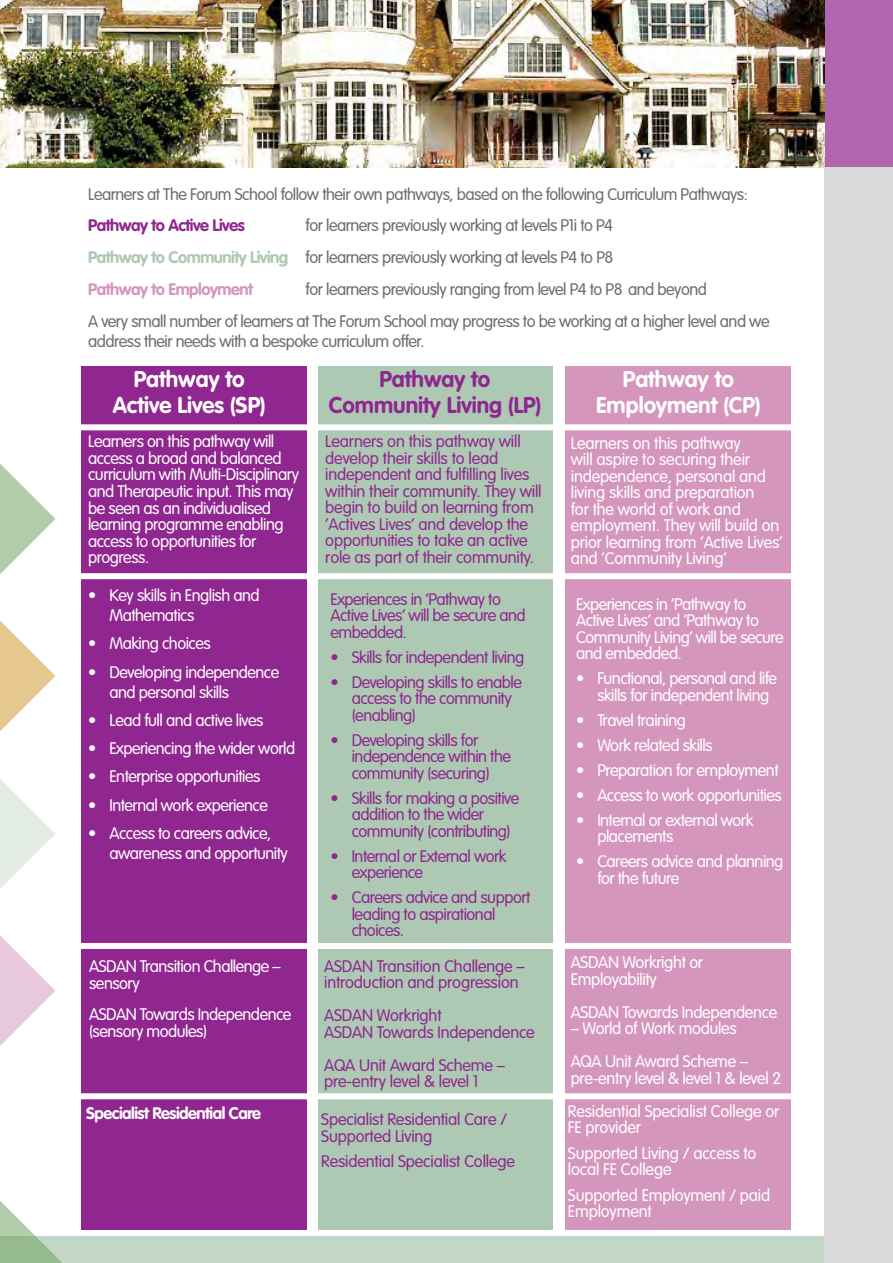
<style>
.page{position:relative;width:893px;height:1263px;background:#fff}
.page>*{position:absolute;margin:0;border:0;box-sizing:border-box;transform-origin:0 0}
.t1{font:700 22.5px "VAG Rounded Std";color:#fff}
.t2{font:700 22.5px "VAG Rounded Std";color:#90268f}
.t3{font:300 16.5px/16.5px "VAG Rounded Std";letter-spacing:-.03em;color:#fff}
.t4{font:300 16.5px/16.5px "VAG Rounded Std";letter-spacing:-.01em;color:#90268f}
.t5{font:300 16.5px/19.8px "VAG Rounded Std";letter-spacing:-.03em;color:#6c6d70}
.t6{font:300 16.5px/16.5px "VAG Rounded Std";letter-spacing:-.03em;color:#90268f}
.t7{font:300 16.5px/16.5px "VAG Rounded Std";letter-spacing:-.01em;color:#fff}
.t8{font:700 16.5px "VAG Rounded Std";letter-spacing:-.03em;color:#fff}
.t9{font:700 16.5px "VAG Rounded Std";letter-spacing:-.03em;color:#90268f}
.t10{font:700 16.5px "VAG Rounded Std";letter-spacing:-.03em;color:#d496bd}
.s1{font-weight:700;color:#adc9b3}
</style>
<div class="page">
<img style="left:0;top:0;width:825px;height:167px">
<div style="left:0;top:1237px;width:893px;height:26px;background:#c3d7c6"></div>
<div style="left:825px;top:0;width:68px;height:167px;background:#b167b0"></div>
<div style="left:825px;top:168px;width:68px;height:1095px;background:#d8d9db"></div>
<svg style="left:0;top:463px;width:126px;height:800px"></svg>
<div style="left:81px;top:366px;width:225px;height:863px;background:#90268f"></div>
<div style="left:318px;top:366px;width:235px;height:863px;background:#adc9b3"></div>
<div style="left:566px;top:366px;width:225px;height:863px;background:#d496bd"></div>
<div style="left:57px;top:424px;width:756px;height:6px;background:#fff"></div>
<div style="left:55px;top:573px;width:757px;height:6px;background:#fff"></div>
<div style="left:56px;top:943px;width:757px;height:6px;background:#fff"></div>
<div style="left:54px;top:1093px;width:757px;height:6px;background:#fff"></div>
<p class="t5" style="left:88px;top:184px;width:661px">Learners at The Forum School follow their own pathways, based on the following Curriculum Pathways:</p>
<p class="t9" style="left:88px;top:216px;width:158px">Pathway to Active Lives</p>
<p class="t5" style="left:306px;top:216px;width:309px">for learners previously working at levels P1i to P4</p>
<p class="t5" style="left:88px;top:248px;width:527px"><span class="s1">Pathway to Community Living</span> for learners previously working at levels P4 to P8</p>
<p class="t10" style="left:88px;top:279px;width:166px">Pathway to Employment</p>
<p class="t5" style="left:306px;top:280px;width:403px">for learners previously ranging from level P4 to P8 and beyond</p>
<p class="t5" style="left:88px;top:312px;width:683px">A very small number of learners at The Forum School may progress to be working at a higher level and we address their needs with a bespoke curriculum offer.</p>
<p class="t1" style="left:134px;top:366px;width:113px">Pathway to</p>
<p class="t1" style="left:113px;top:392px;width:154px">Active Lives (SP)</p>
<p class="t2" style="left:379px;top:366px;width:113px">Pathway to</p>
<p class="t2" style="left:329px;top:392px;width:214px">Community Living (LP)</p>
<p class="t1" style="left:623px;top:366px;width:113px">Pathway to</p>
<p class="t1" style="left:596px;top:392px;width:166px">Employment (CP)</p>
<p class="t3" style="left:88px;top:434px;width:212px">Learners on this pathway will access a broad and balanced curriculum with Multi-Disciplinary and Therapeutic input. This may be seen as an individualised learning programme enabling access to opportunities for progress.</p>
<p class="t4" style="left:325px;top:434px;width:218px">Learners on this pathway will develop their skills to lead independent and fulfilling lives within their community. They will begin to build on learning from ’Actives Lives’ and develop the opportunities to take an active role as part of their community.</p>
<p class="t7" style="left:571px;top:435px;width:213px">Learners on this pathway<br>will aspire to securing their independence, personal and living skills and preparation<br>for the world of work and employment. They will build on prior learning from ‘Active Lives’ and ‘Community Living’</p>
<p class="t3" style="left:109px;top:586px;width:152px;line-height:19.8px;text-indent:-21px">• Key skills in English and<br>Mathematics</p>
<p class="t3" style="left:88px;top:636px;width:124px">• Making choices</p>
<p class="t3" style="left:109px;top:663px;width:171px;line-height:19.8px;text-indent:-21px">• Developing independence and personal skills</p>
<p class="t3" style="left:88px;top:712px;width:177px">• Lead full and active lives</p>
<p class="t3" style="left:88px;top:741px;width:208px">• Experiencing the wider world</p>
<p class="t3" style="left:88px;top:769px;width:174px">• Enterprise opportunities</p>
<p class="t3" style="left:88px;top:797px;width:181px">• Internal work experience</p>
<p class="t3" style="left:109px;top:824px;width:180px;line-height:19.8px;text-indent:-21px">• Access to careers advice, awareness and opportunity</p>
<p class="t6" style="left:330px;top:591px;width:197px">Experiences in ‘Pathway to<br>Active Lives’ will be secure and embedded.</p>
<p class="t6" style="left:330px;top:649px;width:195px">• Skills for independent living</p>
<p class="t6" style="left:352px;top:674px;width:172px;text-indent:-21px">• Developing skills to enable access to the community (enabling)</p>
<p class="t6" style="left:352px;top:732px;width:161px;text-indent:-21px">• Developing skills for independence within the community (securing)</p>
<p class="t6" style="left:352px;top:790px;width:169px;text-indent:-21px">• Skills for making a positive addition to the wider community (contributing)</p>
<p class="t6" style="left:352px;top:848px;width:156px;text-indent:-21px">• Internal or External work experience</p>
<p class="t6" style="left:352px;top:890px;width:180px;text-indent:-21px">• Careers advice and support leading to aspirational choices.</p>
<p class="t3" style="left:576px;top:596px;width:209px">Experiences in ‘Pathway to<br>Active Lives’ and ‘Pathway to<br>Community Living’ will be secure and embedded.</p>
<p class="t3" style="left:597px;top:671px;width:181px;text-indent:-21px">• Functional, personal and life skills for independent living</p>
<p class="t3" style="left:576px;top:712px;width:111px">• Travel training</p>
<p class="t3" style="left:576px;top:737px;width:138px">• Work related skills</p>
<p class="t3" style="left:576px;top:762px;width:204px">• Preparation for employment</p>
<p class="t3" style="left:576px;top:787px;width:207px">• Access to work opportunities</p>
<p class="t3" style="left:597px;top:812px;width:157px;text-indent:-21px">• Internal or external work placements</p>
<p class="t3" style="left:597px;top:854px;width:188px;text-indent:-21px">• Careers advice and planning for the future</p>
<p class="t3" style="left:89px;top:959px;width:193px">ASDAN Transition Challenge – sensory</p>
<p class="t3" style="left:89px;top:1007px;width:204px">ASDAN Towards Independence (sensory modules)</p>
<p class="t4" style="left:324px;top:958px;width:202px">ASDAN Transition Challenge – introduction and progression</p>
<p class="t4" style="left:324px;top:1008px;width:119px">ASDAN Workright</p>
<p class="t4" style="left:324px;top:1024px;width:212px">ASDAN Towards Independence</p>
<p class="t4" style="left:324px;top:1057px;width:182px">AQA Unit Award Scheme –</p>
<p class="t4" style="left:324px;top:1074px;width:156px">pre-entry level &amp; level 1</p>
<p class="t8" style="left:86px;top:1103px;width:176px">Specialist Residential Care</p>
<p class="t4" style="left:321px;top:1112px;width:187px">Specialist Residential Care /<br>Supported Living</p>
<p class="t4" style="left:321px;top:1154px;width:195px">Residential Specialist College</p>
<p class="t3" style="left:571px;top:955px;width:134px">ASDAN Workright or<br>Employability</p>
<p class="t3" style="left:571px;top:1004px;width:208px">ASDAN Towards Independence</p>
<p class="t3" style="left:571px;top:1021px;width:167px">– World of Work modules</p>
<p class="t3" style="left:571px;top:1054px;width:179px">AQA Unit Award Scheme –</p>
<p class="t3" style="left:571px;top:1070px;width:212px">pre-entry level &amp; level 1 &amp; level 2</p>
<p class="t7" style="left:568px;top:1103px;width:213px">Residential Specialist College or<br>FE provider</p>
<p class="t7" style="left:568px;top:1145px;width:190px">Supported Living / access to local FE College</p>
<p class="t7" style="left:568px;top:1187px;width:204px">Supported Employment / paid<br>Employment</p>
</div>
